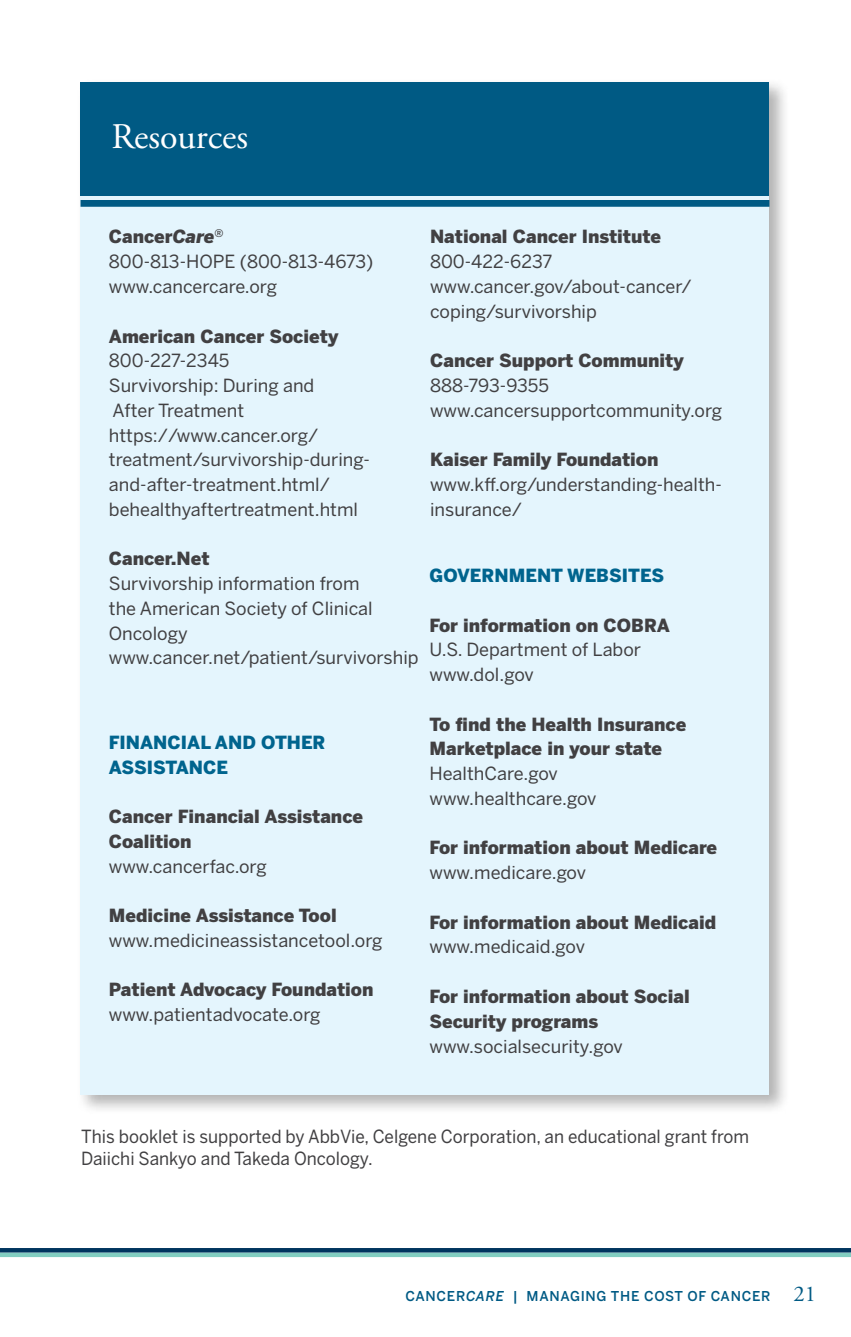
<style>
.page{position:relative;width:851px;height:1337px;background:#fff}
.page>*{position:absolute;margin:0;border:0;box-sizing:border-box;transform-origin:0 0}
.t1{font:36px "Adobe Garamond Pro";color:#fff}
.t2{font:18px/24.8px "Benton Sans";color:#414042}
.t3{font:900 18px/24.8px "Benton Sans";color:#414042}
.t4{font:18px/21.6px "Benton Sans";color:#414042;scale:.95 1}
.t5{font:900 18px/24.8px "Benton Sans";color:#00648e}
.t6{font:500 13.5px "Benton Sans";letter-spacing:.05em;color:#005a84}
.s1{font-weight:900}
.s2{font-weight:900;font-style:italic}
.s3{font-style:italic}
.s4{font-family:"Adobe Garamond Pro";font-weight:400;font-size:22.5px}
</style>
<div class="page">
<div style="left:0;top:1252px;width:850px;height:5px;background:#82cec1"></div>
<hr style="left:0;top:1248px;width:850px;height:4px;background:#00355f">
<div style="left:76px;top:78px;width:714px;height:1037px;background:#000;opacity:.3"></div>
<div style="left:80px;top:82px;width:689px;height:1012px;background:#e4f5fd"></div>
<div style="left:80px;top:82px;width:689px;height:112px;background:#005a84"></div>
<div style="left:80px;top:125px;width:689px;height:71px;background:#005a84"></div>
<div style="left:80px;top:200px;width:689px;height:7px;background:#005a84"></div>
<h1 class="t1" style="left:111px;top:115px;width:138px">Resources</h1>
<p class="t2" style="left:109px;top:224px;width:266px"><span class="s1">Cancer</span><span class="s2">Care</span><sup>®<br></sup>800-813-HOPE (800-813-4673) www.cancercare.org</p>
<p class="t3" style="left:109px;top:323px;width:231px">American Cancer Society</p>
<p class="t2" style="left:109px;top:348px;width:262px">800-227-2345<br>Survivorship: During and<br>After Treatment https://www.cancer.org/ treatment/survivorship-during&shy;and-after-treatment.html/ behealthyaftertreatment.html</p>
<p class="t3" style="left:109px;top:546px;width:102px">Cancer.Net</p>
<p class="t2" style="left:109px;top:571px;width:311px">Survivorship information from<br>the American Society of Clinical<br>Oncology www.cancer.net/patient/survivorship</p>
<p class="t5" style="left:109px;top:729px;width:218px">FINANCIAL AND OTHER<br>ASSISTANCE</p>
<p class="t3" style="left:109px;top:804px;width:256px">Cancer Financial Assistance<br>Coalition</p>
<p class="t2" style="left:109px;top:853px;width:159px">www.cancerfac.org</p>
<p class="t3" style="left:109px;top:903px;width:229px">Medicine Assistance Tool</p>
<p class="t2" style="left:109px;top:927px;width:275px">www.medicineassistancetool.org</p>
<p class="t3" style="left:109px;top:977px;width:266px">Patient Advocacy Foundation</p>
<p class="t2" style="left:109px;top:1002px;width:213px">www.patientadvocate.org</p>
<p class="t3" style="left:430px;top:224px;width:233px">National Cancer Institute</p>
<p class="t2" style="left:430px;top:249px;width:263px">800-422-6237 www.cancer.gov/about-cancer/ coping/survivorship</p>
<p class="t3" style="left:430px;top:348px;width:255px">Cancer Support Community</p>
<p class="t2" style="left:430px;top:373px;width:294px">888-793-9355 www.cancersupportcommunity.org</p>
<p class="t3" style="left:430px;top:447px;width:230px">Kaiser Family Foundation</p>
<p class="t2" style="left:430px;top:472px;width:293px">www.kff.org/understanding-health&shy;insurance/</p>
<p class="t5" style="left:429px;top:563px;width:236px">GOVERNMENT WEBSITES</p>
<p class="t3" style="left:429px;top:612px;width:242px">For information on COBRA</p>
<p class="t2" style="left:429px;top:637px;width:213px">U.S. Department of Labor www.dol.gov</p>
<p class="t3" style="left:429px;top:711px;width:258px">To find the Health Insurance<br>Marketplace in your state</p>
<p class="t2" style="left:429px;top:761px;width:168px">HealthCare.gov www.healthcare.gov</p>
<p class="t3" style="left:429px;top:835px;width:289px">For information about Medicare</p>
<p class="t2" style="left:429px;top:860px;width:158px">www.medicare.gov</p>
<p class="t3" style="left:429px;top:909px;width:288px">For information about Medicaid</p>
<p class="t2" style="left:429px;top:934px;width:157px">www.medicaid.gov</p>
<p class="t3" style="left:429px;top:983px;width:262px">For information about Social<br>Security programs</p>
<p class="t2" style="left:429px;top:1033px;width:195px">www.socialsecurity.gov</p>
<p class="t4" style="left:81px;top:1125px;width:704px">This booklet is supported by AbbVie, Celgene Corporation, an educational grant from<br>Daiichi Sankyo and Takeda Oncology.</p>
<p class="t6" style="left:405px;top:1287px;width:412px">CANCER<span class="s3">CARE</span> | MANAGING THE COST OF CANCER <span class="s4">21</span></p>
</div>
